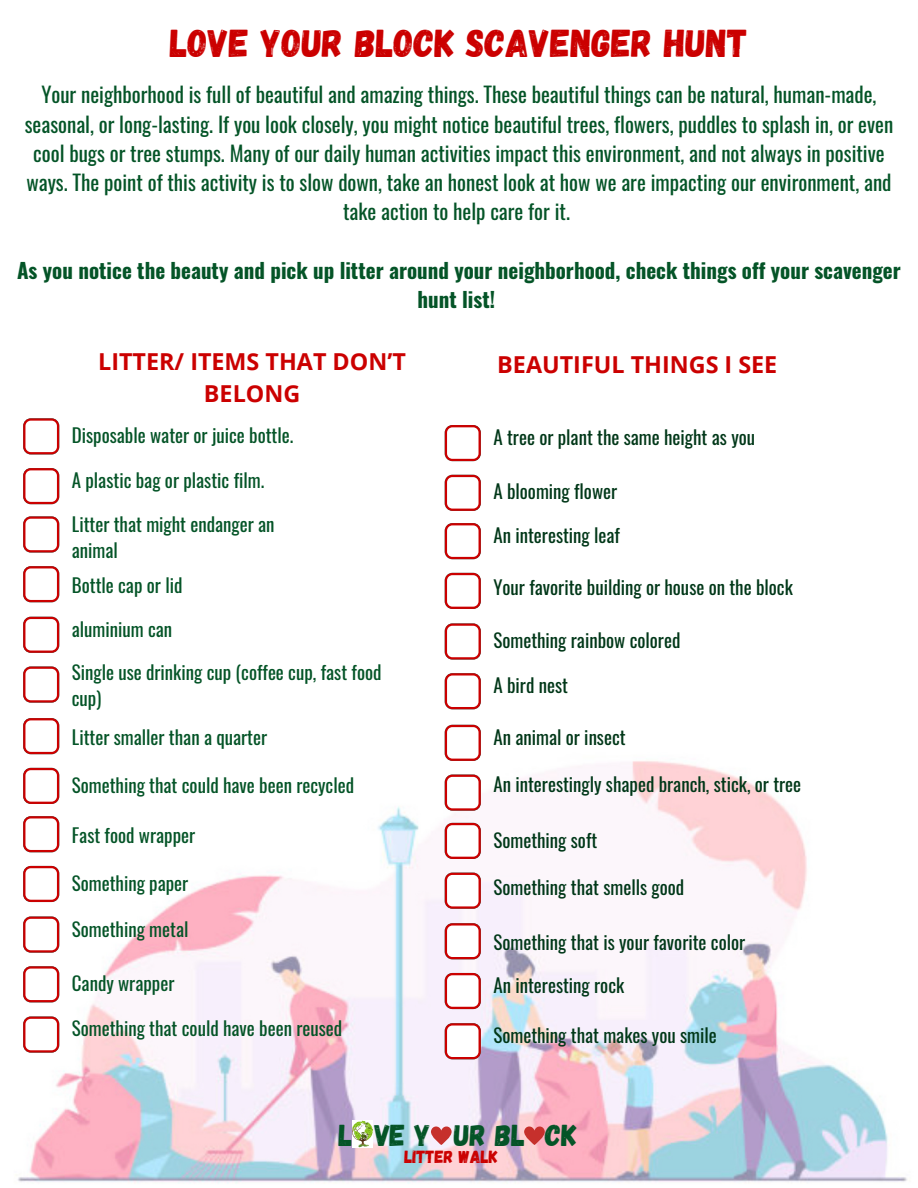
<style>
.page{position:relative;width:918px;height:1188px;background:#fff}
.page>*{position:absolute;margin:0;border:0;box-sizing:border-box;transform-origin:0 0}
.t1{font:38.85px "Gagalin";color:#cb0000}
.t2{font:30.15px "Gagalin";color:#045427}
.t3{font:700 23.4px/31.8px "Open Sans";color:#cb0000;text-align:center}
.t4{font:21px/29.2px "Oswald";color:#045427;text-align:center}
.t5{font:700 21px/29.2px "Oswald";color:#045427;text-align:center}
.t6{font:18.9px "Oswald";color:#045427}
.t7{font:18.9px "Oswald";color:#003718}
.t8{font:17.55px "Gagalin";color:#cb0000}
</style>
<div class="page">
<img style="left:18px;top:424px;width:889px;height:760px">
<svg style="left:23px;top:418px;width:36px;height:36px"></svg>
<svg style="left:23px;top:468px;width:36px;height:36px"></svg>
<svg style="left:23px;top:516px;width:36px;height:37px"></svg>
<svg style="left:23px;top:566px;width:36px;height:36px"></svg>
<svg style="left:23px;top:617px;width:36px;height:36px"></svg>
<svg style="left:23px;top:666px;width:36px;height:37px"></svg>
<svg style="left:23px;top:718px;width:36px;height:36px"></svg>
<svg style="left:23px;top:768px;width:36px;height:36px"></svg>
<svg style="left:23px;top:816px;width:36px;height:36px"></svg>
<svg style="left:23px;top:866px;width:36px;height:36px"></svg>
<svg style="left:23px;top:917px;width:36px;height:36px"></svg>
<svg style="left:23px;top:966px;width:36px;height:36px"></svg>
<svg style="left:23px;top:1017px;width:36px;height:36px"></svg>
<svg style="left:445px;top:425px;width:36px;height:36px"></svg>
<svg style="left:445px;top:475px;width:36px;height:36px"></svg>
<svg style="left:445px;top:523px;width:36px;height:36px"></svg>
<svg style="left:445px;top:573px;width:36px;height:36px"></svg>
<svg style="left:445px;top:623px;width:36px;height:37px"></svg>
<svg style="left:445px;top:673px;width:36px;height:36px"></svg>
<svg style="left:445px;top:725px;width:36px;height:36px"></svg>
<svg style="left:445px;top:775px;width:36px;height:36px"></svg>
<svg style="left:445px;top:823px;width:36px;height:36px"></svg>
<svg style="left:445px;top:873px;width:36px;height:36px"></svg>
<svg style="left:445px;top:923px;width:36px;height:36px"></svg>
<svg style="left:445px;top:973px;width:36px;height:36px"></svg>
<svg style="left:445px;top:1023px;width:36px;height:36px"></svg>
<img style="left:353px;top:1120px;width:20px;height:27px">
<svg style="left:523px;top:1125px;width:23px;height:20px"></svg>
<svg style="left:430px;top:1125px;width:23px;height:20px"></svg>
<p class="t1" style="left:170px;top:18px;width:579px">LOVE YOUR BLOCK SCAVENGER HUNT</p>
<p class="t4" style="left:25px;top:79px;width:870px">Your neighborhood is full of beautiful and amazing things. These beautiful things can be natural, human-made, seasonal, or long-lasting. If you look closely, you might notice beautiful trees, flowers, puddles to splash in, or even cool bugs or tree stumps. Many of our daily human activities impact this environment, and not always in positive ways. The point of this activity is to slow down, take an honest look at how we are impacting our environment, and take action to help care for it.</p>
<p class="t5" style="left:17px;top:255px;width:885px">As you notice the beauty and pick up litter around your neighborhood, check things off your scavenger hunt list!</p>
<p class="t3" style="left:98px;top:345px;width:309px">LITTER/ ITEMS THAT DON’T<br>BELONG</p>
<p class="t3" style="left:497px;top:348px;width:282px">BEAUTIFUL THINGS I SEE</p>
<p class="t6" style="left:72px;top:420px;width:223px">Disposable water or juice bottle.</p>
<p class="t6" style="left:72px;top:466px;width:194px">A plastic bag or plastic film.</p>
<p class="t6" style="left:72px;top:509px;width:204px">Litter that might endanger an</p>
<p class="t6" style="left:72px;top:536px;width:48px">animal</p>
<p class="t6" style="left:72px;top:570px;width:112px">Bottle cap or lid</p>
<p class="t6" style="left:72px;top:614px;width:102px">aluminium can</p>
<p class="t6" style="left:72px;top:657px;width:311px">Single use drinking cup (coffee cup, fast food</p>
<p class="t6" style="left:72px;top:684px;width:31px">cup)</p>
<p class="t6" style="left:72px;top:722px;width:197px">Litter smaller than a quarter</p>
<p class="t6" style="left:72px;top:771px;width:284px">Something that could have been recycled</p>
<p class="t6" style="left:72px;top:820px;width:125px">Fast food wrapper</p>
<p class="t6" style="left:72px;top:868px;width:118px">Something paper</p>
<p class="t6" style="left:72px;top:914px;width:118px">Something metal</p>
<p class="t6" style="left:72px;top:968px;width:104px">Candy wrapper</p>
<p class="t6" style="left:72px;top:1014px;width:272px">Something that could have been reused</p>
<p class="t7" style="left:493px;top:422px;width:263px">A tree or plant the same height as you</p>
<p class="t7" style="left:493px;top:477px;width:125px">A blooming flower</p>
<p class="t7" style="left:493px;top:521px;width:128px">An interesting leaf</p>
<p class="t7" style="left:493px;top:573px;width:301px">Your favorite building or house on the block</p>
<p class="t7" style="left:493px;top:626px;width:188px">Something rainbow colored</p>
<p class="t7" style="left:493px;top:671px;width:76px">A bird nest</p>
<p class="t7" style="left:493px;top:722px;width:134px">An animal or insect</p>
<p class="t7" style="left:493px;top:770px;width:309px">An interestingly shaped branch, stick, or tree</p>
<p class="t7" style="left:493px;top:825px;width:105px">Something soft</p>
<p class="t7" style="left:493px;top:873px;width:192px">Something that smells good</p>
<p class="t7" style="left:493px;top:927px;width:253px">Something that is your favorite color</p>
<p class="t7" style="left:493px;top:970px;width:132px">An interesting rock</p>
<p class="t7" style="left:493px;top:1021px;width:225px">Something that makes you smile</p>
<p class="t2" style="left:339px;top:1116px;width:15px">L</p>
<p class="t2" style="left:375px;top:1116px;width:58px">VE Y</p>
<p class="t2" style="left:454px;top:1116px;width:73px">UR BL</p>
<p class="t2" style="left:545px;top:1116px;width:33px">CK</p>
<p class="t8" style="left:405px;top:1146px;width:95px">LITTER WALK</p>
</div>
